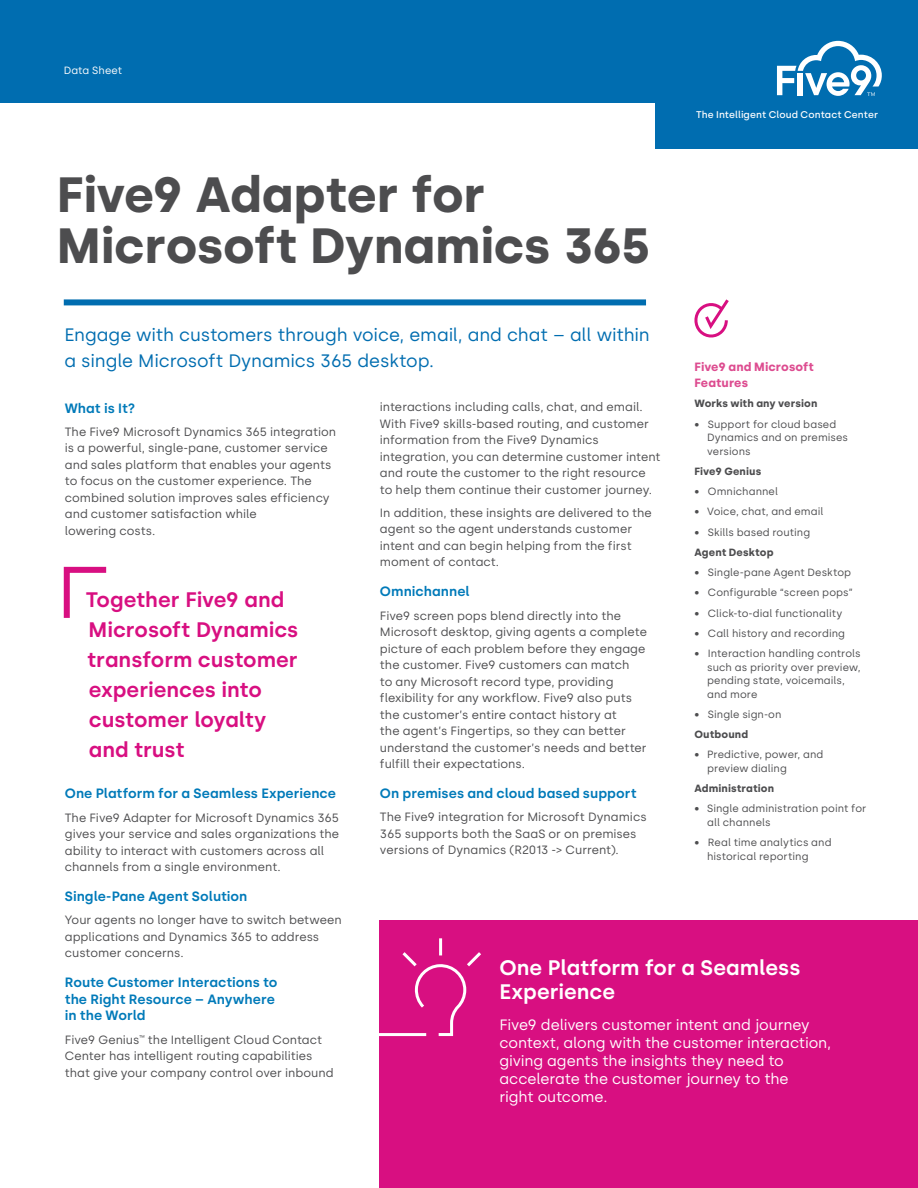
<style>
.page{position:relative;width:918px;height:1188px;background:#fff}
.page>*{position:absolute;margin:0;border:0;box-sizing:border-box;transform-origin:0 0}
.t1{font:700 49.5px/51px "Silka";letter-spacing:-.005em;color:#4d4d4f}
.t2{font:600 21px/30px "Silka";color:#d80f81}
.t3{font:600 21px/24px "Silka";color:#fff}
.t4{font:18px/25.5px "Silka";letter-spacing:-.005em;color:#006db0}
.t5{font:15px/18px "Silka";letter-spacing:-.01em;color:#fff}
.t6{font:600 13.5px/16.5px "Silka";letter-spacing:.005em;color:#007ab9}
.t7{font:12px/16.5px "Silka";color:#4d4d4f}
.t8{font:700 12px/16.5px "Silka";letter-spacing:.005em;color:#dd4c90}
.t9{font:10.5px/13.5px "Silka";letter-spacing:.005em;color:#4d4d4f}
.t10{font:700 10.5px "Silka";letter-spacing:.015em;color:#4d4d4f}
.t11{font:10.5px "Silka";letter-spacing:.01em;color:#fff}
.t12{font:500 9.75px "Silka";letter-spacing:.01em;color:#fff}
</style>
<div class="page">
<div style="left:656px;top:90px;width:262px;height:58px;background:#006db0"></div>
<div style="left:0;top:0;width:918px;height:103px;background:#006db0"></div>
<div style="left:64px;top:299px;width:582px;height:6px;background:#006db0"></div>
<svg style="left:694px;top:299px;width:35px;height:39px"></svg>
<div style="left:380px;top:920px;width:538px;height:268px;background:#d80f81"></div>
<svg style="left:379px;top:935px;width:102px;height:103px"></svg>
<svg style="left:63px;top:566px;width:44px;height:52px"></svg>
<svg style="left:777px;top:41px;width:105px;height:55px"></svg>
<p class="t11" style="left:64px;top:64px;width:60px">Data Sheet</p>
<h1 class="t1" style="left:57px;top:170px;width:595px">Five9 Adapter for<br>Microsoft Dynamics 365</h1>
<p class="t12" style="left:696px;top:109px;width:184px">The Intelligent Cloud Contact Center</p>
<h3 class="t4" style="left:65px;top:322px;width:587px">Engage with customers through voice, email, and chat – all within a single Microsoft Dynamics 365 desktop.</h3>
<p class="t7" style="left:380px;top:399px;width:282px">interactions including calls, chat, and email.<br>With Five9 skills-based routing, and customer information from the Five9 Dynamics integration, you can determine customer intent and route the customer to the right resource to help them continue their customer journey.</p>
<p class="t7" style="left:380px;top:504px;width:273px">In addition, these insights are delivered to the agent so the agent understands customer intent and can begin helping from the first moment of contact.</p>
<p class="t6" style="left:380px;top:583px;width:91px">Omnichannel</p>
<p class="t7" style="left:380px;top:607px;width:268px">Five9 screen pops blend directly into the Microsoft desktop, giving agents a complete picture of each problem before they engage the customer. Five9 customers can match<br>to any Microsoft record type, providing flexibility for any workflow. Five9 also puts the customer’s entire contact history at<br>the agent’s Fingertips, so they can better understand the customer’s needs and better fulfill their expectations.</p>
<p class="t6" style="left:380px;top:785px;width:258px">On premises and cloud based support</p>
<p class="t7" style="left:380px;top:809px;width:268px">The Five9 integration for Microsoft Dynamics<br>365 supports both the SaaS or on premises versions of Dynamics (R2013 -&gt; Current).</p>
<p class="t8" style="left:694px;top:358px;width:121px">Five9 and Microsoft<br>Features</p>
<p class="t10" style="left:694px;top:397px;width:124px">Works with any version</p>
<p class="t9" style="left:707px;top:417px;width:143px;text-indent:-13px">• Support for cloud based<br>Dynamics and on premises versions</p>
<p class="t10" style="left:694px;top:465px;width:68px">Five9 Genius</p>
<p class="t9" style="left:694px;top:485px;width:85px">• Omnichannel</p>
<p class="t9" style="left:694px;top:505px;width:130px">• Voice, chat, and email</p>
<p class="t9" style="left:694px;top:525px;width:117px">• Skills based routing</p>
<p class="t10" style="left:694px;top:546px;width:81px">Agent Desktop</p>
<p class="t9" style="left:694px;top:566px;width:158px">• Single-pane Agent Desktop</p>
<p class="t9" style="left:694px;top:586px;width:160px">• Configurable “screen pops”</p>
<p class="t9" style="left:694px;top:606px;width:149px">• Click-to-dial functionality</p>
<p class="t9" style="left:694px;top:626px;width:152px">• Call history and recording</p>
<p class="t9" style="left:707px;top:647px;width:155px;text-indent:-13px">• Interaction handling controls such as priority over preview, pending state, voicemails, and more</p>
<p class="t9" style="left:694px;top:707px;width:89px">• Single sign-on</p>
<p class="t10" style="left:694px;top:728px;width:55px">Outbound</p>
<p class="t9" style="left:707px;top:748px;width:118px;text-indent:-13px">• Predictive, power, and preview dialing</p>
<p class="t10" style="left:694px;top:782px;width:81px">Administration</p>
<p class="t9" style="left:707px;top:802px;width:161px;text-indent:-13px">• Single administration point for all channels</p>
<p class="t9" style="left:707px;top:836px;width:126px;text-indent:-13px">• Real time analytics and historical reporting</p>
<p class="t6" style="left:65px;top:400px;width:72px">What is It?</p>
<p class="t7" style="left:65px;top:423px;width:273px">The Five9 Microsoft Dynamics 365 integration is a powerful, single-pane, customer service and sales platform that enables your agents to focus on the customer experience. The combined solution improves sales efficiency and customer satisfaction while<br>lowering costs.</p>
<h2 class="t2" style="left:86px;top:584px;width:214px">Together Five9 and<br>Microsoft Dynamics transform customer experiences into customer loyalty and trust</h2>
<p class="t6" style="left:65px;top:785px;width:273px">One Platform for a Seamless Experience</p>
<p class="t7" style="left:65px;top:809px;width:276px">The Five9 Adapter for Microsoft Dynamics 365 gives your service and sales organizations the ability to interact with customers across all channels from a single environment.</p>
<p class="t6" style="left:65px;top:888px;width:184px">Single-Pane Agent Solution</p>
<p class="t7" style="left:65px;top:912px;width:279px">Your agents no longer have to switch between applications and Dynamics 365 to address customer concerns.</p>
<p class="t6" style="left:65px;top:974px;width:214px">Route Customer Interactions to the Right Resource – Anywhere in the World</p>
<p class="t7" style="left:65px;top:1031px;width:270px">Five9 Genius<sup>™</sup> the Intelligent Cloud Contact<br>Center has intelligent routing capabilities that give your company control over inbound</p>
<h2 class="t3" style="left:500px;top:955px;width:303px">One Platform for a Seamless<br>Experience</h2>
<p class="t5" style="left:500px;top:1015px;width:333px">Five9 delivers customer intent and journey context, along with the customer interaction, giving agents the insights they need to accelerate the customer journey to the<br>right outcome.</p>
</div>
